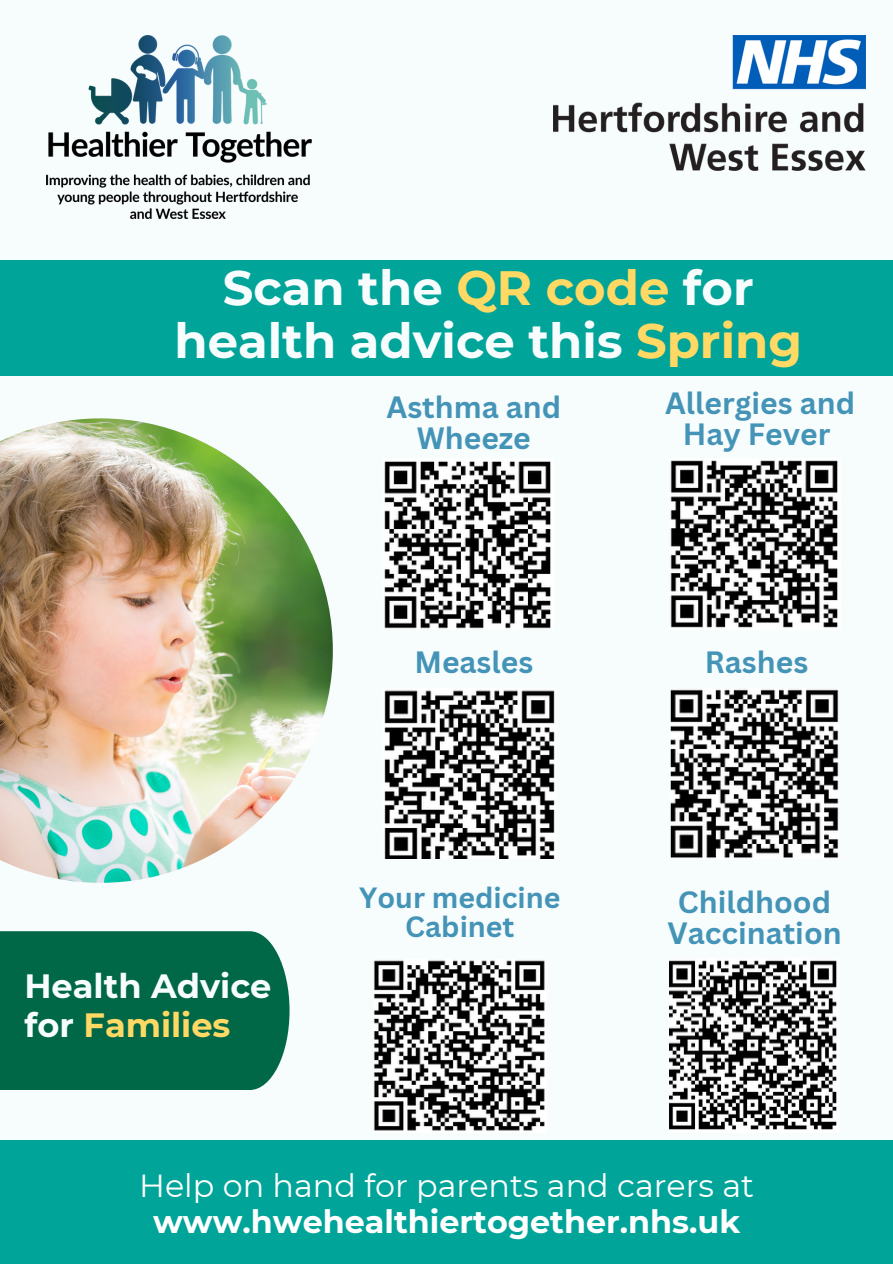
<style>
.page{position:relative;width:893px;height:1264px;background:#fff}
.page>*{position:absolute;margin:0;border:0;box-sizing:border-box;transform-origin:0 0}
.t1{font:700 48px/52.8px "Montserrat";color:#f7fcfd;text-align:center}
.t2{font:700 33.6px/38.2px "Montserrat";color:#f7fcfd}
.t3{font:31.8px/35.8px "Montserrat";color:#fff;text-align:center}
.t4{font:700 30px/31.5px "Canva Sans";color:#4494b7;text-align:center}
.t5{font:700 28.5px/29.2px "Canva Sans";color:#4494b7;text-align:center}
.s1{color:#ffd963}
.s2{font-weight:700}
</style>
<div class="page">
<div style="left:0;top:0;width:892px;height:1263px;background:#f7fcfd"></div>
<img style="left:47px;top:35px;width:264px;height:183px">
<div style="left:0;top:1139px;width:892px;height:124px;background:#00a499"></div>
<img style="left:0;top:418px;width:333px;height:464px">
<div style="left:0;top:931px;width:289px;height:158px;background:#006747"></div>
<img style="left:553px;top:35px;width:312px;height:135px">
<div style="left:0;top:260px;width:892px;height:115px;background:#00a499"></div>
<img style="left:374px;top:960px;width:171px;height:171px">
<img style="left:384px;top:690px;width:171px;height:168px">
<img style="left:669px;top:960px;width:168px;height:170px">
<img style="left:384px;top:461px;width:167px;height:168px">
<img style="left:670px;top:689px;width:169px;height:169px">
<img style="left:670px;top:460px;width:168px;height:168px">
<p class="t1" style="left:174px;top:261px;width:629px">Scan the <span class="s1">QR code</span> for health advice this <span class="s1">Spring</span></p>
<p class="t2" style="left:24px;top:967px;width:248px">Health Advice for <span class="s1">Families</span></p>
<p class="t4" style="left:386px;top:390px;width:176px">Asthma and<br>Wheeze</p>
<p class="t4" style="left:414px;top:645px;width:120px">Measles</p>
<p class="t5" style="left:359px;top:882px;width:203px">Your medicine<br>Cabinet</p>
<h3 class="t4" style="left:665px;top:386px;width:191px">Allergies and<br>Hay Fever</h3>
<p class="t4" style="left:704px;top:645px;width:105px">Rashes</p>
<p class="t4" style="left:667px;top:885px;width:176px">Childhood<br>Vaccination</p>
<h2 class="t3" style="left:139px;top:1167px;width:616px">Help on hand for parents and carers at <span class="s2">www.hwehealthiertogether.nhs.uk</span></h2>
</div>
